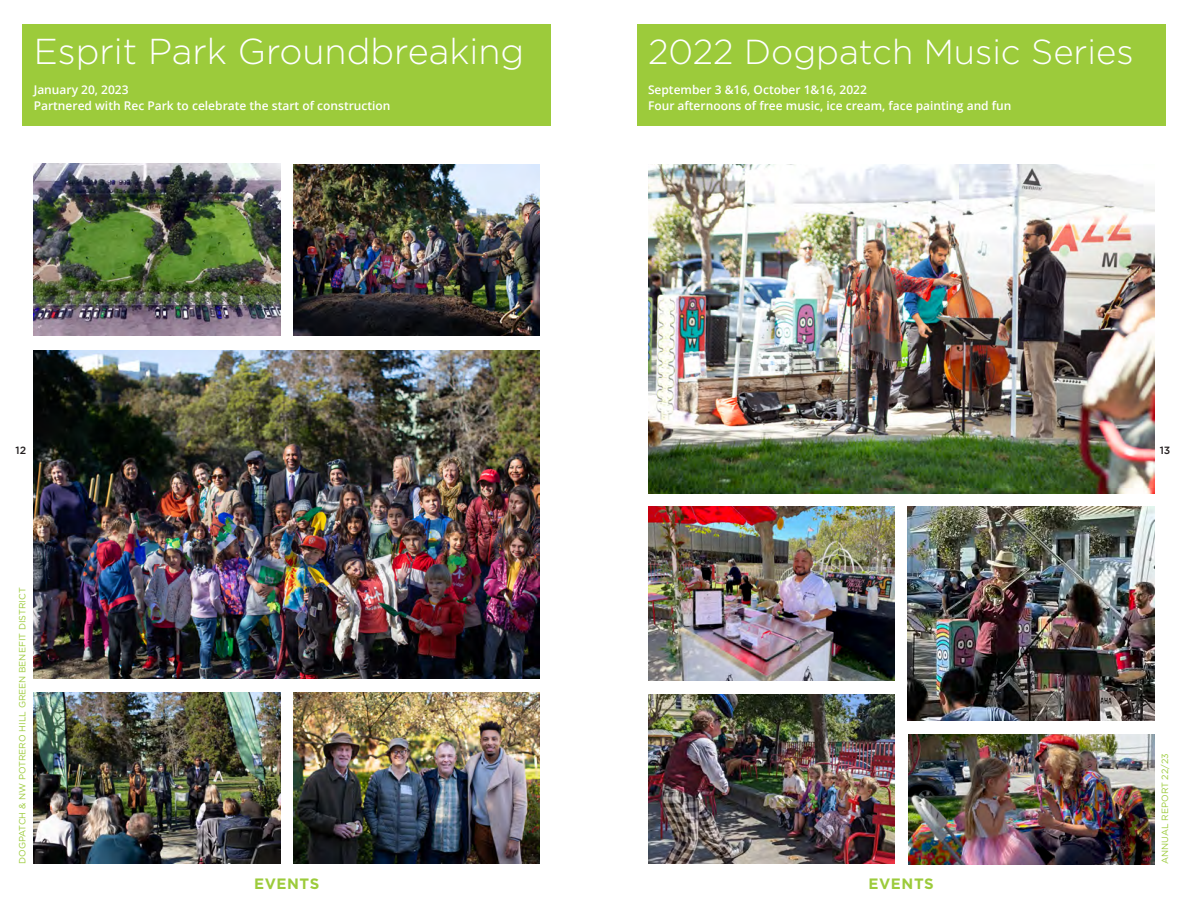
<style>
.page{position:relative;width:1188px;height:918px;background:#fff}
.page>*{position:absolute;margin:0;border:0;box-sizing:border-box;transform-origin:0 0}
.t1{font:300 36px "Gotham";color:#fff}
.t2{font:300 34.65px "Gotham";color:#fff}
.t3{font:700 15px "Gotham";letter-spacing:.04em;color:#9ccb3b}
.t4{font:600 12px/16.5px "Open Sans";color:#fff}
.t5{font:500 10.5px "Gotham";color:#231f20}
.t6{font:9px "Gotham";color:#9ccb3b}
</style>
<div class="page">
<div style="left:23px;top:24px;width:528px;height:101px;background:#9ccb3b"></div>
<div style="left:637px;top:24px;width:528px;height:101px;background:#9ccb3b"></div>
<img style="left:908px;top:507px;width:246px;height:213px">
<img style="left:648px;top:164px;width:506px;height:330px">
<img style="left:648px;top:694px;width:247px;height:170px">
<img style="left:34px;top:351px;width:506px;height:328px">
<img style="left:294px;top:693px;width:246px;height:171px">
<img style="left:34px;top:164px;width:246px;height:172px">
<img style="left:34px;top:693px;width:246px;height:171px">
<img style="left:294px;top:164px;width:246px;height:172px">
<img style="left:648px;top:507px;width:247px;height:173px">
<img style="left:908px;top:734px;width:246px;height:130px">
<h1 class="t1" style="left:34px;top:31px;width:492px">Esprit Park Groundbreaking</h1>
<p class="t4" style="left:34px;top:81px;width:358px">January 20, 2023<br>Partnered with Rec Park to celebrate the start of construction</p>
<h2 class="t2" style="left:648px;top:33px;width:487px">2022 Dogpatch Music Series</h2>
<p class="t4" style="left:648px;top:81px;width:365px">September 3 &amp;16, October 1&amp;16, 2022<br>Four afternoons of free music, ice cream, face painting and fun</p>
<p class="t5" style="left:16px;top:444px;width:12px">12</p>
<p class="t5" style="left:1160px;top:444px;width:12px">13</p>
<p class="t6" style="left:17px;top:864px;width:278px;rotate:-90deg">DOGPATCH &amp; NW POTRERO HILL GREEN BENEFIT DISTRICT</p>
<p class="t3" style="left:254px;top:875px;width:67px">EVENTS</p>
<p class="t3" style="left:868px;top:875px;width:67px">EVENTS</p>
<p class="t6" style="left:1159px;top:864px;width:112px;rotate:-90deg">ANNUAL REPORT 22/23</p>
</div>
